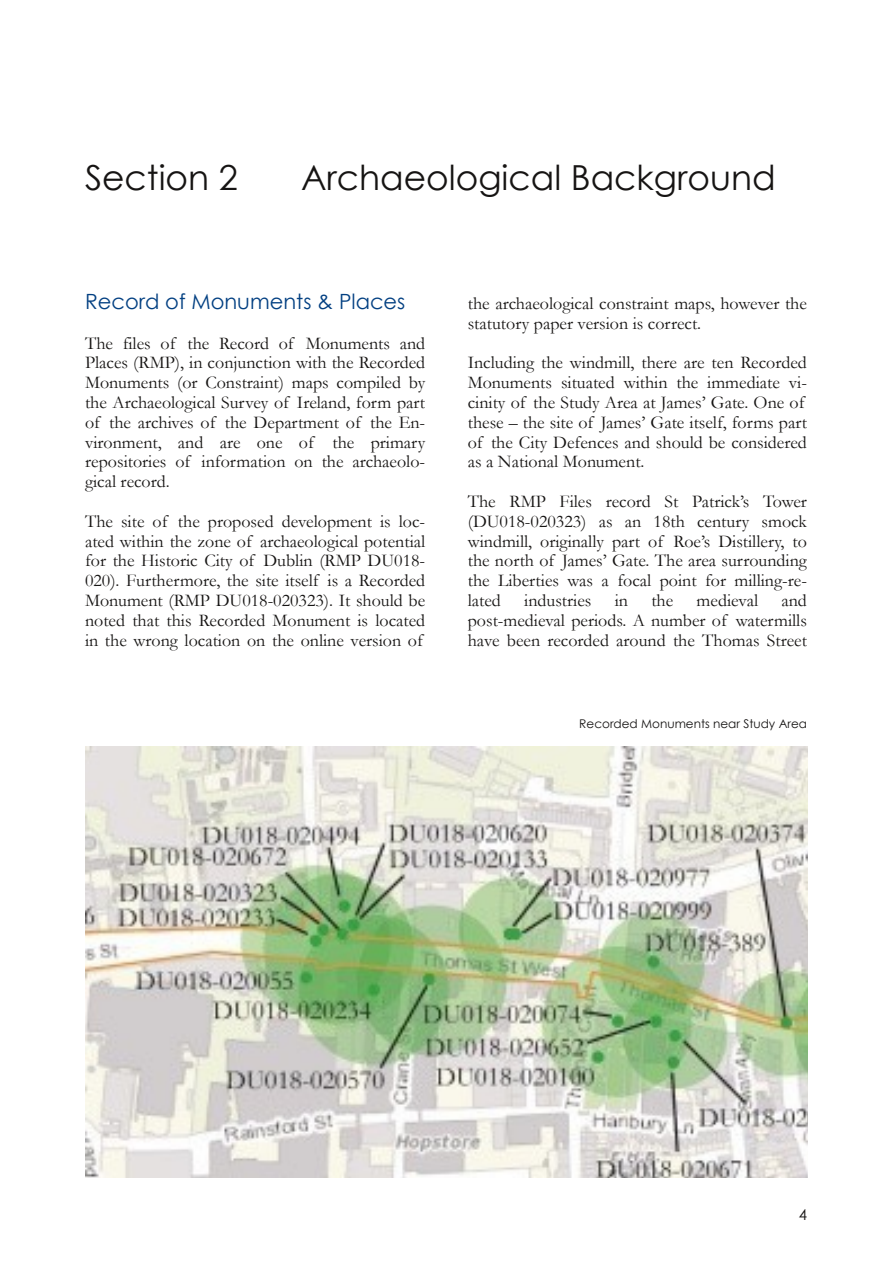
<style>
.page{position:relative;width:893px;height:1263px;background:#fff}
.page>*{position:absolute;margin:0;border:0;box-sizing:border-box;transform-origin:0 0}
.t1{font:34.5px "Century Gothic";color:#161413}
.t2{font:21px "Century Gothic";color:#034082}
.t3{font:18px/19.8px "Garamond";color:#161413;text-align:justify}
.t4{font:15px "Century Gothic";color:#161413}
.t5{font:12px "Century Gothic";color:#161413}
</style>
<div class="page">
<img style="left:85px;top:746px;width:723px;height:432px">
<h1 class="t1" style="left:85px;top:156px;width:154px">Section 2</h1>
<h1 class="t1" style="left:301px;top:156px;width:476px">Archaeological Background</h1>
<p class="t2" style="left:85px;top:288px;width:322px">Record of Monuments &amp; Places</p>
<p class="t3" style="left:85px;top:333px;width:342px">The files of the Record of Monuments and Places (RMP), in conjunction with the Recorded Monuments (or Constraint) maps compiled by the Archaeological Survey of Ireland, form part of the archives of the Department of the En&shy;vironment, and are one of the primary repositories of information on the archaeolo&shy;gical record.</p>
<p class="t3" style="left:85px;top:512px;width:342px">The site of the proposed development is loc&shy;ated within the zone of archaeological potential for the Historic City of Dublin (RMP DU018- 020). Furthermore, the site itself is a Recorded Monument (RMP DU018-020323). It should be noted that this Recorded Monument is located in the wrong location on the online version of</p>
<p class="t3" style="left:468px;top:294px;width:341px">the archaeological constraint maps, however the statutory paper version is correct.</p>
<p class="t3" style="left:468px;top:353px;width:341px;text-align:left">Including the windmill, there are ten Recorded Monuments situated within the immediate vi&shy;cinity of the Study Area at James’ Gate. One of these – the site of James’ Gate itself, forms part of the City Defences and should be considered as a National Monument.</p>
<p class="t3" style="left:468px;top:492px;width:341px">The RMP Files record St Patrick’s Tower (DU018-020323) as an 18th century smock windmill, originally part of Roe’s Distillery, to the north of James’ Gate. The area surrounding the Liberties was a focal point for milling-re&shy;lated</p>
<p class="t3" style="left:468px;top:591px;width:341px;text-indent:314px">and post-medieval periods. A number of watermills have been recorded around the Thomas Street</p>
<p class="t3" style="left:524px;top:591px;width:69px">industries</p>
<p class="t3" style="left:615px;top:591px;width:15px">in</p>
<p class="t3" style="left:651px;top:591px;width:23px">the</p>
<p class="t3" style="left:697px;top:591px;width:63px">medieval</p>
<p class="t5" style="left:579px;top:716px;width:229px">Recorded Monuments near Study Area</p>
<p class="t4" style="left:799px;top:1205px;width:10px">4</p>
</div>
